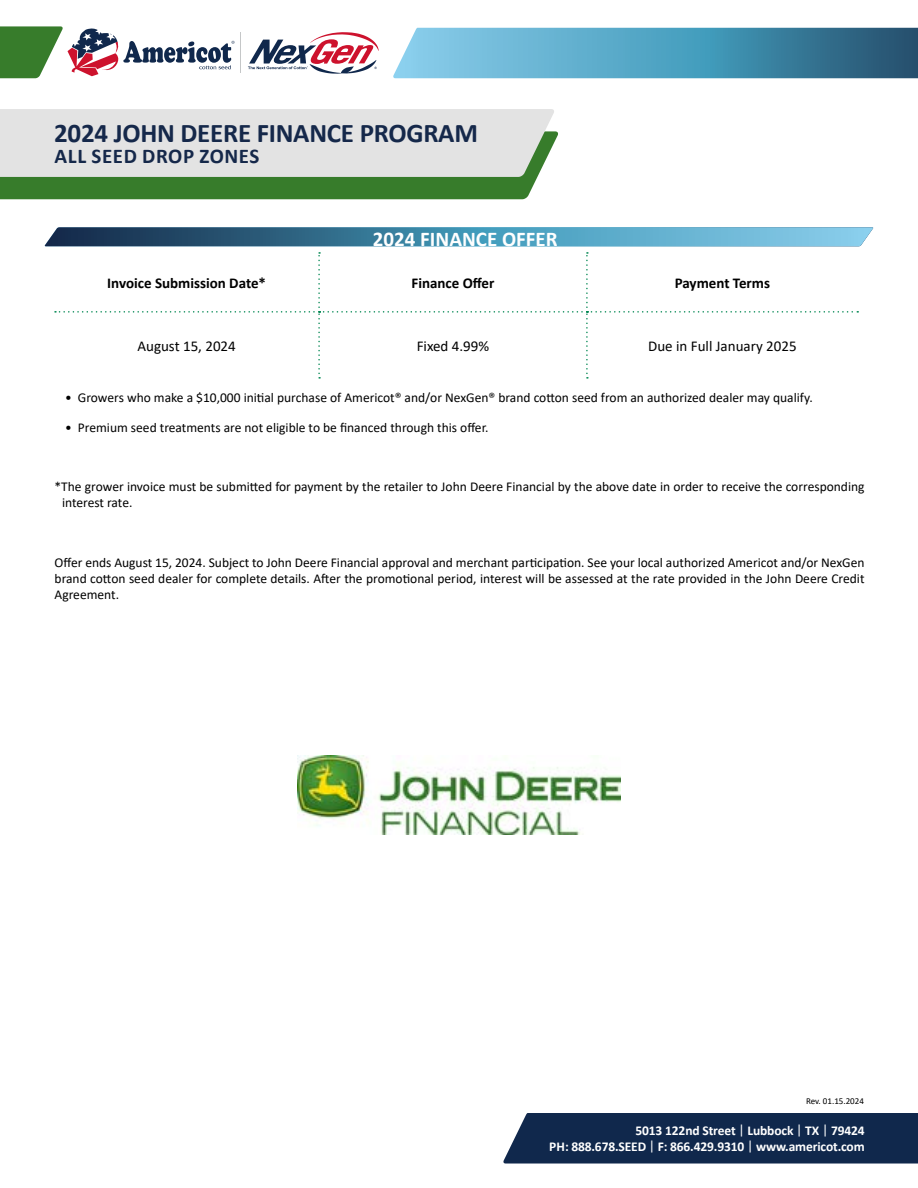
<style>
.page{position:relative;width:918px;height:1188px;background:#fff}
.page>*{position:absolute;margin:0;border:0;box-sizing:border-box;transform-origin:0 0}
.t1{font:700 27px "Calibri";letter-spacing:-.01em;color:#15284a}
.t2{font:700 21px "Calibri";letter-spacing:.03em;color:#15284a}
.t3{font:700 21px "Calibri";color:#fff}
.t4{font:700 15px "Calibri";color:#000}
.t5{font:15px "Calibri";color:#000}
.t6{font:13.5px/16.2px "Calibri";color:#000}
.t7{font:700 13.5px/16.2px "Calibri";letter-spacing:-.01em;color:#fff;text-align:right}
.t8{font:9px "Calibri";color:#000}
.s1{font-weight:400}
</style>
<div class="page">
<img style="left:297px;top:756px;width:324px;height:79px">
<div style="left:503px;top:1113px;width:415px;height:51px;background:#10284c"></div>
<hr style="left:240px;top:32px;width:1px;height:41px;background:#c5c7c8">
<svg style="left:248px;top:32px;width:131px;height:42px"></svg>
<svg style="left:393px;top:28px;width:525px;height:50px;background:#559bb9"></svg>
<svg style="left:0;top:26px;width:235px;height:52px"></svg>
<svg style="left:0;top:109px;width:558px;height:90px;background:#b8c9b5"></svg>
<svg style="left:45px;top:227px;width:828px;height:19px;background:#4a89a7"></svg>
<svg style="left:55px;top:252px;width:803px;height:127px"></svg>
<h1 class="t1" style="left:54px;top:114px;width:425px">2024 JOHN DEERE FINANCE PROGRAM</h1>
<h2 class="t2" style="left:55px;top:141px;width:206px">ALL SEED DROP ZONES</h2>
<h2 class="t3" style="left:373px;top:224px;width:186px">2024 FINANCE OFFER</h2>
<p class="t4" style="left:107px;top:272px;width:160px">Invoice Submission Date*</p>
<p class="t4" style="left:411px;top:272px;width:85px">Finance Offer</p>
<p class="t4" style="left:675px;top:272px;width:97px">Payment Terms</p>
<p class="t5" style="left:137px;top:335px;width:100px">August 15, 2024</p>
<p class="t5" style="left:417px;top:335px;width:74px">Fixed 4.99%</p>
<p class="t5" style="left:648px;top:335px;width:150px">Due in Full January 2025</p>
<p class="t6" style="left:65px;top:389px;width:749px">• Growers who make a $10,000 initial purchase of Americot® and/or NexGen® brand cotton seed from an authorized dealer may qualify.</p>
<p class="t6" style="left:65px;top:419px;width:425px">• Premium seed treatments are not eligible to be financed through this offer.</p>
<p class="t6" style="left:62px;top:478px;width:804px;text-indent:-8px">*The grower invoice must be submitted for payment by the retailer to John Deere Financial by the above date in order to receive the corresponding interest rate.</p>
<p class="t6" style="left:55px;top:554px;width:811px;text-align:justify">Offer ends August 15, 2024. Subject to John Deere Financial approval and merchant participation. See your local authorized Americot and/or NexGen brand cotton seed dealer for complete details. After the promotional period, interest will be assessed at the rate provided in the John Deere Credit Agreement.</p>
<p class="t8" style="left:806px;top:1095px;width:59px">Rev. 01.15.2024</p>
<p class="t7" style="left:549px;top:1122px;width:317px">5013 122nd Street <span class="s1">|</span> Lubbock <span class="s1">|</span> TX <span class="s1">|</span> 79424<br>PH: 888.678.SEED <span class="s1">|</span> F: 866.429.9310 <span class="s1">|</span> www.americot.com</p>
</div>
